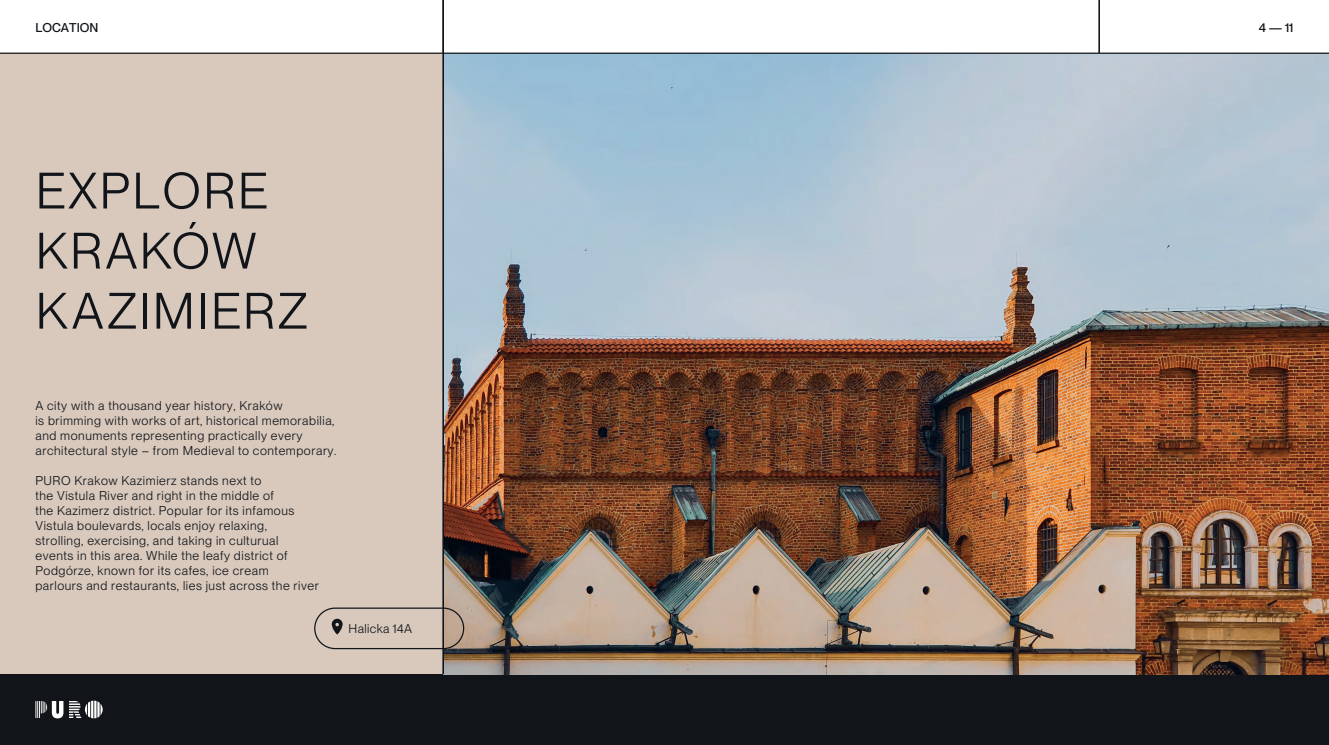
<style>
.page{position:relative;width:1329px;height:745px;background:#fff}
.page>*{position:absolute;margin:0;border:0;box-sizing:border-box;transform-origin:0 0}
.t1{font:50px/60px "PP Neue Montreal";letter-spacing:.05em;color:#111519}
.t2{font:12.5px/15px "PP Neue Montreal";letter-spacing:.045em;color:#111519}
.t3{font:500 12.5px "PP Neue Montreal";color:#111519}
.t4{font:12.5px "PP Neue Montreal";letter-spacing:.025em;color:#111519}
</style>
<div class="page">
<div style="left:0;top:53px;width:1329px;height:620px;background:#d9c9bd"></div>
<div style="left:0;top:673px;width:1329px;height:71px;background:#111519"></div>
<svg style="left:35px;top:700px;width:68px;height:18px"></svg>
<hr style="left:1098px;top:0;width:2px;height:53px;background:#111519">
<svg style="left:332px;top:618px;width:11px;height:16px"></svg>
<img style="left:444px;top:54px;width:885px;height:619px">
<hr style="left:0;top:53px;width:1329px;height:1px;background:#111519">
<hr style="left:443px;top:0;width:1px;height:673px;background:#111519">
<div style="left:314px;top:607px;width:150px;height:41px;border:1px solid #111519;border-radius:20px"></div>
<p class="t3" style="left:35px;top:20px;width:65px">LOCATION</p>
<h1 class="t1" style="left:36px;top:160px;width:273px">EXPLORE<br>KRAKÓW<br>KAZIMIERZ</h1>
<p class="t2" style="left:35px;top:398px;width:303px">A city with a thousand year history, Kraków<br>is brimming with works of art, historical memorabilia, and monuments representing practically every architectural style – from Medieval to contemporary.</p>
<p class="t2" style="left:35px;top:473px;width:285px">PURO Krakow Kazimierz stands next to<br>the Vistula River and right in the middle of<br>the Kazimerz district. Popular for its infamous Vistula boulevards, locals enjoy relaxing,<br>strolling, exercising, and taking in culturual events in this area. While the leafy district of Podgórze, known for its cafes, ice cream parlours and restaurants, lies just across the river</p>
<p class="t4" style="left:349px;top:620px;width:65px">Halicka 14A</p>
<p class="t3" style="left:1259px;top:20px;width:36px">4 — 11</p>
</div>
